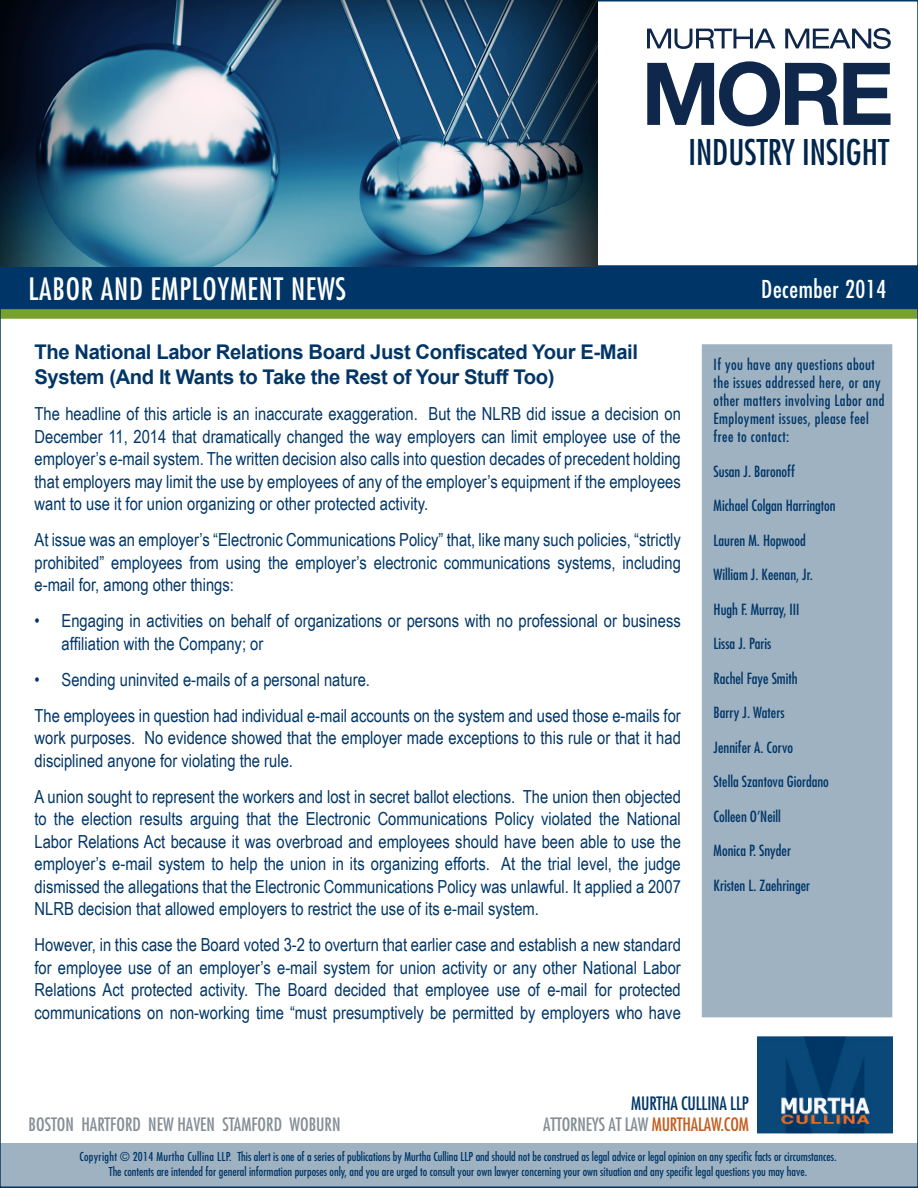
<style>
.page{position:relative;width:918px;height:1188px;background:#fff}
.page>*{position:absolute;margin:0;border:0;box-sizing:border-box;transform-origin:0 0}
.t1{font:500 condensed 34.5px "Futura LTCE";color:#00254c}
.t2{font:500 condensed 30px "Futura LTCE";letter-spacing:.025em;color:#fff}
.t3{font:500 condensed 24px "Futura LTCE";letter-spacing:.025em;color:#fff}
.Body_Copy{font:700 20.25px/25.5px "Arial";letter-spacing:-.02em;color:#003667}
.Body_Copy-2{font:18px/22.5px "Arial Narrow";color:#003667;text-align:justify}
.t4{font:500 condensed 18px "Futura LTCE";color:#838e95}
.t5{font:500 condensed 18px "Futura LTCE";letter-spacing:-.01em;color:#003667}
.t6{font:500 condensed 15px "Futura LTCE";color:#003667}
.t7{font:500 condensed 15px/18px "Futura LTCE";letter-spacing:.03em;color:#003667}
.t8{font:500 condensed 12px/14.4px "Futura LTCE";color:#003667;text-align:center}
.s1{color:#c05e1f}
</style>
<div class="page">
<div style="left:0;top:1143px;width:918px;height:45px;background:#9fb2c2"></div>
<div style="left:702px;top:344px;width:190px;height:673px;background:#9fb2c2"></div>
<div style="left:3px;top:265px;width:912px;height:45px;background:#003667"></div>
<img style="left:757px;top:1036px;width:135px;height:98px">
<div style="left:0;top:310px;width:918px;height:9px;background:#78a22d"></div>
<svg style="left:647px;top:61px;width:244px;height:65px"></svg>
<svg style="left:647px;top:28px;width:244px;height:21px"></svg>
<img style="left:0;top:0;width:597px;height:267px">
<h1 class="t1" style="left:688px;top:132px;width:202px">INDUSTRY INSIGHT</h1>
<p class="t2" style="left:29px;top:271px;width:319px">LABOR AND EMPLOYMENT NEWS</p>
<p class="Body_Copy" style="left:35px;top:340px;width:605px">The National Labor Relations Board Just Confiscated Your E-Mail<br>System (And It Wants to Take the Rest of Your Stuff Too)</p>
<p class="Body_Copy-2" style="left:35px;top:402px;width:648px">The headline of this article is an inaccurate exaggeration. But the NLRB did issue a decision on December 11, 2014 that dramatically changed the way employers can limit employee use of the employer’s e-mail system. The written decision also calls into question decades of precedent holding that employers may limit the use by employees of any of the employer’s equipment if the employees want to use it for union organizing or other protected activity.</p>
<p class="Body_Copy-2" style="left:35px;top:528px;width:648px">At issue was an employer’s “Electronic Communications Policy” that, like many such policies, “strictly prohibited” employees from using the employer’s electronic communications systems, including e-mail for, among other things:</p>
<p class="Body_Copy-2" style="left:62px;top:609px;width:621px;text-indent:-27px">• Engaging in activities on behalf of organizations or persons with no professional or business affiliation with the Company; or</p>
<p class="Body_Copy-2" style="left:35px;top:668px;width:337px">• Sending uninvited e-mails of a personal nature.</p>
<p class="Body_Copy-2" style="left:35px;top:704px;width:648px">The employees in question had individual e-mail accounts on the system and used those e-mails for work purposes. No evidence showed that the employer made exceptions to this rule or that it had disciplined anyone for violating the rule.</p>
<p class="Body_Copy-2" style="left:35px;top:785px;width:648px">A union sought to represent the workers and lost in secret ballot elections. The union then objected to the election results arguing that the Electronic Communications Policy violated the National Labor Relations Act because it was overbroad and employees should have been able to use the employer’s e-mail system to help the union in its organizing efforts. At the trial level, the judge dismissed the allegations that the Electronic Communications Policy was unlawful. It applied a 2007<br>NLRB decision that allowed employers to restrict the use of its e-mail system.</p>
<p class="Body_Copy-2" style="left:35px;top:933px;width:648px">However, in this case the Board voted 3-2 to overturn that earlier case and establish a new standard for employee use of an employer’s e-mail system for union activity or any other National Labor Relations Act protected activity. The Board decided that employee use of e-mail for protected communications on non-working time “must presumptively be permitted by employers who have</p>
<p class="t3" style="left:761px;top:274px;width:127px">December 2014</p>
<p class="t7" style="left:714px;top:356px;width:172px">If you have any questions about the issues addressed here, or any other matters involving Labor and<br>Employment issues, please feel free to contact:</p>
<p class="t6" style="left:714px;top:462px;width:83px">Susan J. Baronoff</p>
<p class="t6" style="left:714px;top:497px;width:124px">Michael Colgan Harrington</p>
<p class="t6" style="left:714px;top:531px;width:94px">Lauren M. Hopwood</p>
<p class="t6" style="left:714px;top:566px;width:101px">William J. Keenan, Jr.</p>
<p class="t6" style="left:714px;top:600px;width:87px">Hugh F. Murray, III</p>
<p class="t6" style="left:714px;top:635px;width:59px">Lissa J. Paris</p>
<p class="t6" style="left:714px;top:669px;width:86px">Rachel Faye Smith</p>
<p class="t6" style="left:714px;top:704px;width:72px">Barry J. Waters</p>
<p class="t6" style="left:714px;top:738px;width:81px">Jennifer A. Corvo</p>
<p class="t6" style="left:714px;top:773px;width:117px">Stella Szantova Giordano</p>
<p class="t6" style="left:714px;top:807px;width:69px">Colleen O’Neill</p>
<p class="t6" style="left:714px;top:842px;width:79px">Monica P. Snyder</p>
<p class="t6" style="left:714px;top:876px;width:98px">Kristen L. Zaehringer</p>
<p class="t5" style="left:631px;top:1092px;width:119px">MURTHA CULLINA LLP</p>
<p class="t4" style="left:29px;top:1113px;width:313px">BOSTON HARTFORD NEW HAVEN STAMFORD WOBURN</p>
<p class="t4" style="left:543px;top:1113px;width:207px">ATTORNEYS AT LAW <span class="s1">MURTHALAW.COM</span></p>
<p class="t8" style="left:79px;top:1150px;width:759px">Copyright © 2014 Murtha Cullina LLP. This alert is one of a series of publications by Murtha Cullina LLP and should not be construed as legal advice or legal opinion on any specific facts or circumstances.<br>The contents are intended for general information purposes only, and you are urged to consult your own lawyer concerning your own situation and any specific legal questions you may have.</p>
</div>
